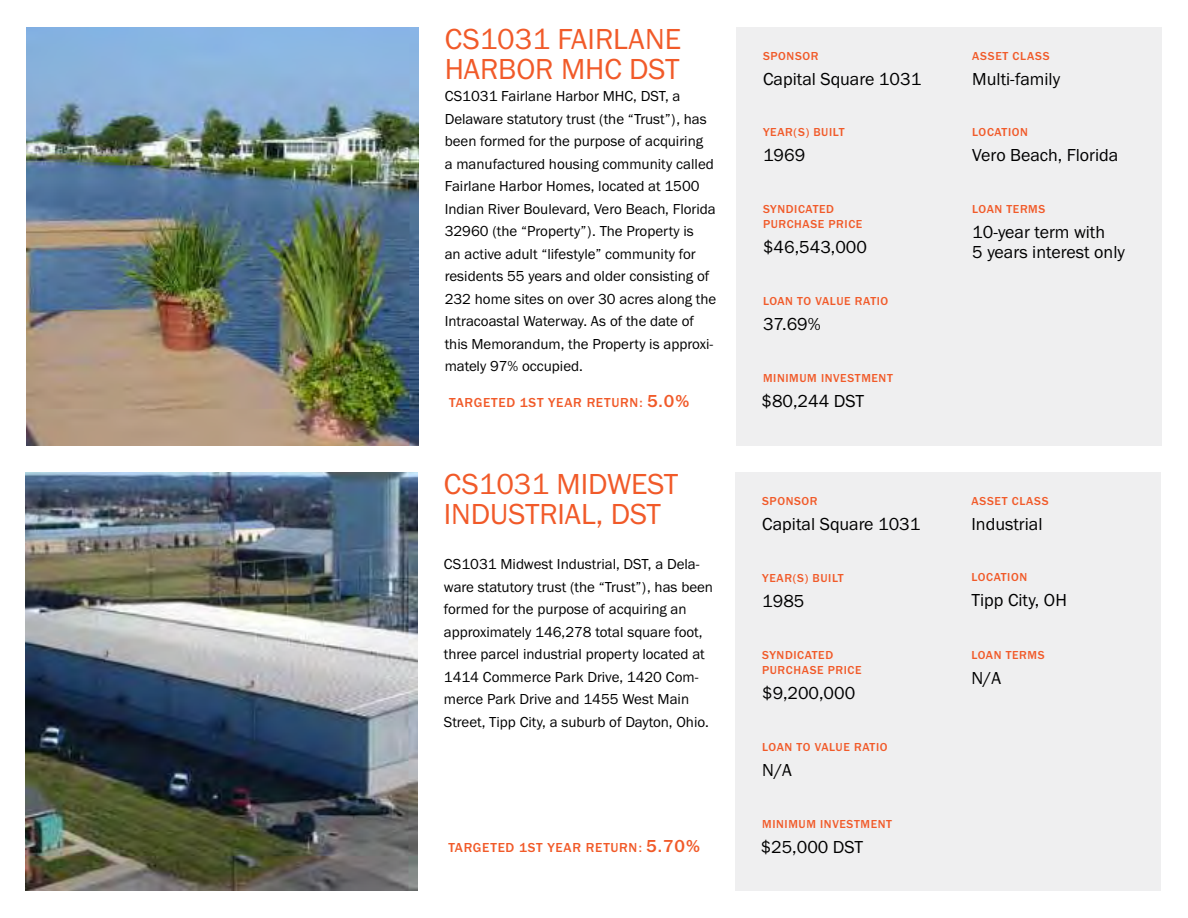
<style>
.page{position:relative;width:1188px;height:918px;background:#fff}
.page>*{position:absolute;margin:0;border:0;box-sizing:border-box;transform-origin:0 0}
.t1{font:30px/30px "Franklin Gothic URW Boo";color:#f15a29}
.t2{font:18px/19.5px "Franklin Gothic URW Boo";color:#000}
.t3{font:15px/22.5px "Franklin Gothic URW Boo";color:#000}
.t4{font:500 13.5px "Franklin Gothic URW";letter-spacing:.05em;color:#f15a29}
.t5{font:500 12px/15px "Franklin Gothic URW";letter-spacing:.05em;color:#f15a29}
.s1{font-size:18px}
</style>
<div class="page">
<div style="left:735px;top:472px;width:425px;height:419px;background:#efeff0"></div>
<img style="left:26px;top:472px;width:391px;height:419px">
<div style="left:736px;top:27px;width:425px;height:419px;background:#efeff0"></div>
<img style="left:27px;top:27px;width:391px;height:419px">
<h1 class="t1" style="left:445px;top:23px;width:238px">CS1031 FAIRLANE<br>HARBOR MHC DST</h1>
<p class="t3" style="left:445px;top:85px;width:273px">CS1031 Fairlane Harbor MHC, DST, a Delaware statutory trust (the “Trust”), has been formed for the purpose of acquiring<br>a manufactured housing community called Fairlane Harbor Homes, located at 1500<br>Indian River Boulevard, Vero Beach, Florida 32960 (the “Property”). The Property is<br>an active adult “lifestyle” community for residents 55 years and older consisting of 232 home sites on over 30 acres along the Intracoastal Waterway. As of the date of this Memorandum, the Property is approxi&shy;mately 97% occupied.</p>
<p class="t4" style="left:449px;top:394px;width:242px">TARGETED 1ST YEAR RETURN: <span class="s1">5.0%</span></p>
<h1 class="t1" style="left:444px;top:469px;width:236px">CS1031 MIDWEST<br>INDUSTRIAL, DST</h1>
<p class="t3" style="left:444px;top:553px;width:271px">CS1031 Midwest Industrial, DST, a Dela&shy;ware statutory trust (the “Trust”), has been formed for the purpose of acquiring an approximately 146,278 total square foot, three parcel industrial property located at 1414 Commerce Park Drive, 1420 Com&shy;merce Park Drive and 1455 West Main Street, Tipp City, a suburb of Dayton, Ohio.</p>
<p class="t4" style="left:448px;top:840px;width:253px">TARGETED 1ST YEAR RETURN: <span class="s1">5.70%</span></p>
<p class="t5" style="left:763px;top:48px;width:57px">SPONSOR</p>
<p class="t2" style="left:763px;top:68px;width:160px">Capital Square 1031</p>
<p class="t5" style="left:763px;top:124px;width:83px">YEAR(S) BUILT</p>
<p class="t2" style="left:763px;top:145px;width:44px">1969</p>
<p class="t5" style="left:763px;top:201px;width:101px">SYNDICATED<br>PURCHASE PRICE</p>
<p class="t2" style="left:763px;top:237px;width:106px">$46,543,000</p>
<p class="t5" style="left:763px;top:293px;width:127px">LOAN TO VALUE RATIO</p>
<p class="t2" style="left:763px;top:314px;width:59px">37.69%</p>
<p class="t5" style="left:763px;top:371px;width:131px">MINIMUM INVESTMENT</p>
<p class="t2" style="left:762px;top:391px;width:104px">$80,244 DST</p>
<p class="t5" style="left:762px;top:493px;width:57px">SPONSOR</p>
<p class="t2" style="left:762px;top:514px;width:160px">Capital Square 1031</p>
<p class="t5" style="left:762px;top:570px;width:83px">YEAR(S) BUILT</p>
<p class="t2" style="left:762px;top:591px;width:44px">1985</p>
<p class="t5" style="left:762px;top:647px;width:101px">SYNDICATED<br>PURCHASE PRICE</p>
<p class="t2" style="left:762px;top:683px;width:95px">$9,200,000</p>
<p class="t5" style="left:762px;top:739px;width:127px">LOAN TO VALUE RATIO</p>
<p class="t2" style="left:762px;top:760px;width:31px">N/A</p>
<p class="t5" style="left:762px;top:816px;width:131px">MINIMUM INVESTMENT</p>
<p class="t2" style="left:761px;top:837px;width:104px">$25,000 DST</p>
<p class="t5" style="left:972px;top:48px;width:79px">ASSET CLASS</p>
<p class="t2" style="left:972px;top:68px;width:89px">Multi-family</p>
<p class="t5" style="left:972px;top:124px;width:57px">LOCATION</p>
<p class="t2" style="left:972px;top:145px;width:147px">Vero Beach, Florida</p>
<p class="t5" style="left:972px;top:201px;width:75px">LOAN TERMS</p>
<p class="t2" style="left:972px;top:222px;width:154px">10-year term with<br>5 years interest only</p>
<p class="t5" style="left:971px;top:493px;width:79px">ASSET CLASS</p>
<p class="t2" style="left:971px;top:514px;width:73px">Industrial</p>
<p class="t5" style="left:971px;top:570px;width:57px">LOCATION</p>
<p class="t2" style="left:971px;top:590px;width:97px">Tipp City, OH</p>
<p class="t5" style="left:971px;top:647px;width:75px">LOAN TERMS</p>
<p class="t2" style="left:971px;top:668px;width:31px">N/A</p>
</div>
